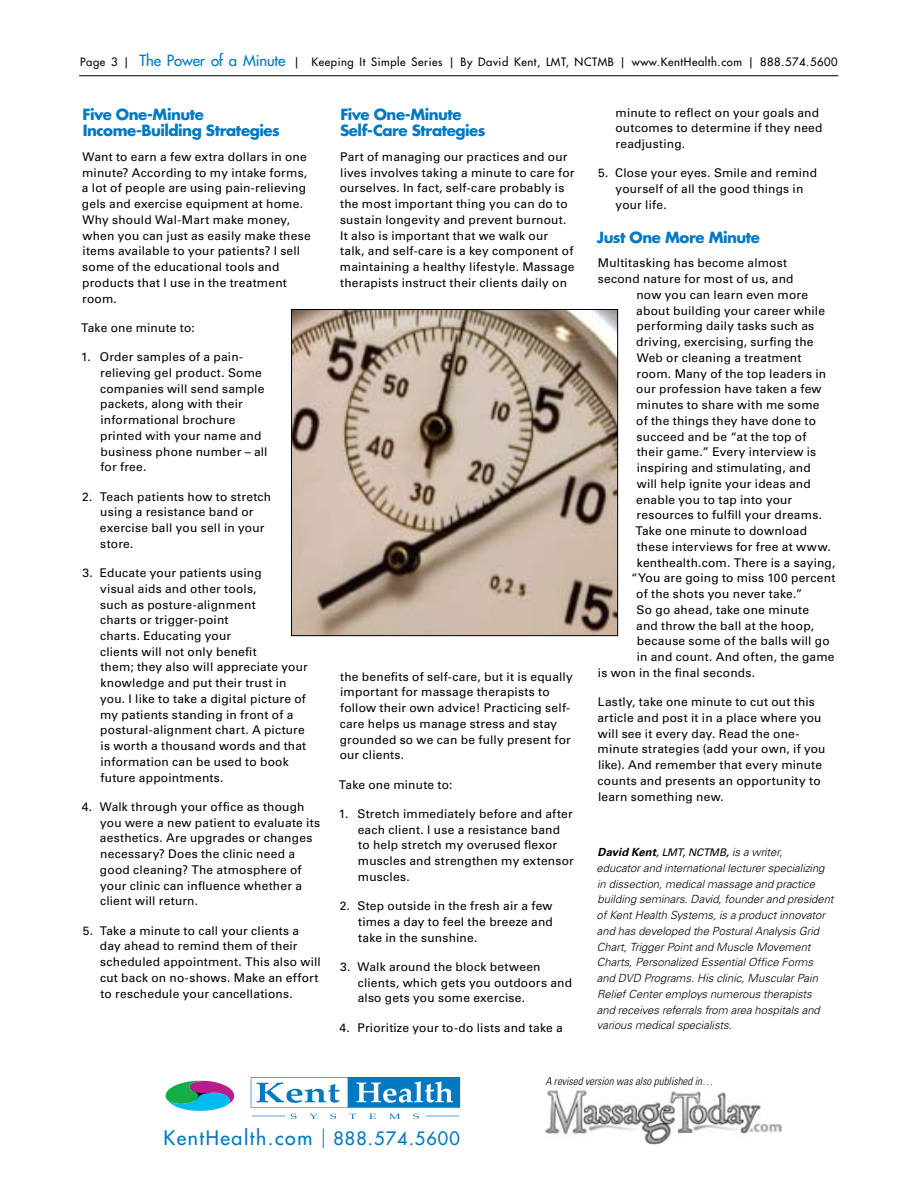
<style>
.page{position:relative;width:918px;height:1188px;background:#fff}
.page>*{position:absolute;margin:0;border:0;box-sizing:border-box;transform-origin:0 0}
.t1{font:500 19.5px "Futura Std";letter-spacing:.08em;color:#0079c1}
.t2{font:700 15px/15.8px "Futura Std";letter-spacing:-.03em;color:#0079c1}
.t3{font:12px/15.8px "Univers LT Std";letter-spacing:.015em;color:#000}
.t4{font:italic 300 11.25px/15.8px "Univers LT Std";color:#000}
.t5{font:500 11.25px "Futura Std";letter-spacing:.05em;color:#000}
.t6{font:italic 300 condensed 10.95px "Univers LT Std";color:#000}
.t7{font:italic 10.5px "Univers LT Std";letter-spacing:-.025em;color:#000}
.s1{font-size:15px;color:#0079c1}
.s2{font-weight:700;font-size:11.25px}
.s3{font-weight:700}
.s4{font-weight:300;font-size:11.25px}
.s5{font-family:"Univers LT Std";font-weight:100;font-stretch:ultra-condensed;font-size:27px}
.s6{font-size:18px}
</style>
<div class="page">
<svg style="left:251px;top:1077px;width:209px;height:42px"></svg>
<svg style="left:165px;top:1080px;width:70px;height:31px"></svg>
<img style="left:545px;top:1090px;width:237px;height:54px">
<hr style="left:79px;top:75px;width:759px;height:1px;background:#000">
<img style="left:293px;top:311px;width:323px;height:323px">
<div style="left:291px;top:309px;width:327px;height:327px;border:1px solid #000"></div>
<p class="t5" style="left:80px;top:55px;width:759px">Page 3 | <span class="s1">The Power of a Minute</span> | Keeping It Simple Series | By David Kent, LMT, NCTMB | www.KentHealth.com | 888.574.5600</p>
<p class="t2" style="left:83px;top:107px;width:199px">Five One-Minute<br>Income-Building Strategies</p>
<p class="t3" style="left:82px;top:149px;width:230px">Want to earn a few extra dollars in one minute? According to my intake forms, a lot of people are using pain-relieving gels and exercise equipment at home.<br>Why should Wal-Mart make money, when you can just as easily make these items available to your patients? I sell some of the educational tools and products that I use in the treatment room.</p>
<p class="t3" style="left:81px;top:320px;width:115px">Take one minute to:</p>
<p class="t3" style="left:100px;top:349px;width:169px;text-indent:-19px">1. Order samples of a pain&shy;relieving gel product. Some companies will send sample packets, along with their informational brochure printed with your name and business phone number – all for free.</p>
<p class="t3" style="left:100px;top:488px;width:173px;text-indent:-18px">2. Teach patients how to stretch using a resistance band or exercise ball you sell in your store.</p>
<p class="t3" style="left:100px;top:565px;width:209px;text-indent:-17px">3. Educate your patients using<br>visual aids and other tools,<br>such as posture-alignment<br>charts or trigger-point<br>charts. Educating your<br>clients will not only benefit<br>them; they also will appreciate your knowledge and put their trust in you. I like to take a digital picture of my patients standing in front of a postural-alignment chart. A picture is worth a thousand words and that information can be used to book future appointments.</p>
<p class="t3" style="left:100px;top:799px;width:222px;text-indent:-18px">4. Walk through your office as though you were a new patient to evaluate its aesthetics. Are upgrades or changes necessary? Does the clinic need a good cleaning? The atmosphere of your clinic can influence whether a client will return.</p>
<p class="t3" style="left:100px;top:923px;width:222px;text-indent:-17px">5. Take a minute to call your clients a day ahead to remind them of their scheduled appointment. This also will cut back on no-shows. Make an effort to reschedule your cancellations.</p>
<p class="t2" style="left:340px;top:107px;width:147px">Five One-Minute<br>Self-Care Strategies</p>
<p class="t3" style="left:340px;top:149px;width:236px">Part of managing our practices and our lives involves taking a minute to care for ourselves. In fact, self-care probably is the most important thing you can do to sustain longevity and prevent burnout.<br>It also is important that we walk our talk, and self-care is a key component of maintaining a healthy lifestyle. Massage therapists instruct their clients daily on</p>
<p class="t3" style="left:340px;top:669px;width:235px">the benefits of self-care, but it is equally important for massage therapists to follow their own advice! Practicing self&shy;care helps us manage stress and stay grounded so we can be fully present for our clients.</p>
<p class="t3" style="left:339px;top:777px;width:115px">Take one minute to:</p>
<p class="t3" style="left:358px;top:806px;width:218px;text-indent:-19px">1. Stretch immediately before and after each client. I use a resistance band to help stretch my overused flexor muscles and strengthen my extensor muscles.</p>
<p class="t3" style="left:358px;top:898px;width:196px;text-align:justify;text-indent:-18px">2. Step outside in the fresh air a few times a day to feel the breeze and take in the sunshine.</p>
<p class="t3" style="left:358px;top:959px;width:216px;text-indent:-17px">3. Walk around the block between clients, which gets you outdoors and also gets you some exercise.</p>
<p class="t3" style="left:340px;top:1019px;width:225px">4. Prioritize your to-do lists and take a</p>
<p class="t3" style="left:615px;top:105px;width:209px">minute to reflect on your goals and outcomes to determine if they need readjusting.</p>
<p class="t3" style="left:616px;top:165px;width:203px;text-indent:-17px">5. Close your eyes. Smile and remind yourself of all the good things in your life.</p>
<p class="t2" style="left:597px;top:229px;width:165px">Just One More Minute</p>
<p class="t3" style="left:598px;top:255px;width:191px">Multitasking has become almost</p>
<p class="t3" style="left:598px;top:271px;width:197px">second nature for most of us, and</p>
<p class="t3" style="left:636px;top:287px;width:173px">now you can learn even more</p>
<p class="t3" style="left:636px;top:303px;width:190px">about building your career while</p>
<p class="t3" style="left:637px;top:318px;width:179px">performing daily tasks such as</p>
<p class="t3" style="left:636px;top:334px;width:179px">driving, exercising, surfing the</p>
<p class="t3" style="left:637px;top:350px;width:166px">Web or cleaning a treatment</p>
<p class="t3" style="left:636px;top:366px;width:191px">room. Many of the top leaders in</p>
<p class="t3" style="left:636px;top:381px;width:187px">our profession have taken a few</p>
<p class="t3" style="left:637px;top:397px;width:185px">minutes to share with me some</p>
<p class="t3" style="left:636px;top:413px;width:181px">of the things they have done to</p>
<p class="t3" style="left:637px;top:429px;width:171px">succeed and be “at the top of</p>
<p class="t3" style="left:637px;top:444px;width:181px">their game.” Every interview is</p>
<p class="t3" style="left:637px;top:460px;width:175px">inspiring and stimulating, and</p>
<p class="t3" style="left:637px;top:476px;width:176px">will help ignite your ideas and</p>
<p class="t3" style="left:636px;top:492px;width:158px">enable you to tap into your</p>
<p class="t3" style="left:636px;top:507px;width:187px">resources to fulfill your dreams.</p>
<p class="t3" style="left:636px;top:523px;width:173px">Take one minute to download</p>
<p class="t3" style="left:637px;top:539px;width:196px">these interviews for free at www.</p>
<p class="t3" style="left:637px;top:555px;width:200px">kenthealth.com. There is a saying,</p>
<p class="t3" style="left:631px;top:570px;width:206px">“You are going to miss 100 percent</p>
<p class="t3" style="left:636px;top:586px;width:168px">of the shots you never take.”</p>
<p class="t3" style="left:637px;top:602px;width:174px">So go ahead, take one minute</p>
<p class="t3" style="left:636px;top:617px;width:179px">and throw the ball at the hoop,</p>
<p class="t3" style="left:637px;top:633px;width:194px">because some of the balls will go</p>
<p class="t3" style="left:637px;top:649px;width:199px">in and count. And often, the game</p>
<p class="t3" style="left:598px;top:665px;width:159px">is won in the final seconds.</p>
<p class="t3" style="left:597px;top:694px;width:230px">Lastly, take one minute to cut out this article and post it in a place where you will see it every day. Read the one&shy;minute strategies (add your own, if you like). And remember that every minute counts and presents an opportunity to learn something new.</p>
<p class="t7" style="left:598px;top:846px;width:187px"><span class="s2">David Kent</span>, LMT, NCTMB<span class="s3">,</span> <span class="s4">is a writer,</span></p>
<p class="t4" style="left:597px;top:860px;width:239px">educator and international lecturer specializing in dissection, medical massage and practice building seminars. David, founder and president of Kent Health Systems, is a product innovator and has developed the Postural Analysis Grid Chart, Trigger Point and Muscle Movement Charts, Personalized Essential Office Forms and DVD Programs. His clinic, Muscular Pain Relief Center employs numerous therapists<br>and receives referrals from area hospitals and various medical specialists.</p>
<p class="t6" style="left:545px;top:1075px;width:169px">A revised version was also published in…</p>
<h1 class="t1" style="left:164px;top:1126px;width:298px">KentHealth.com <span class="s5">|</span> <span class="s6">888.574.5600</span></h1>
</div>
